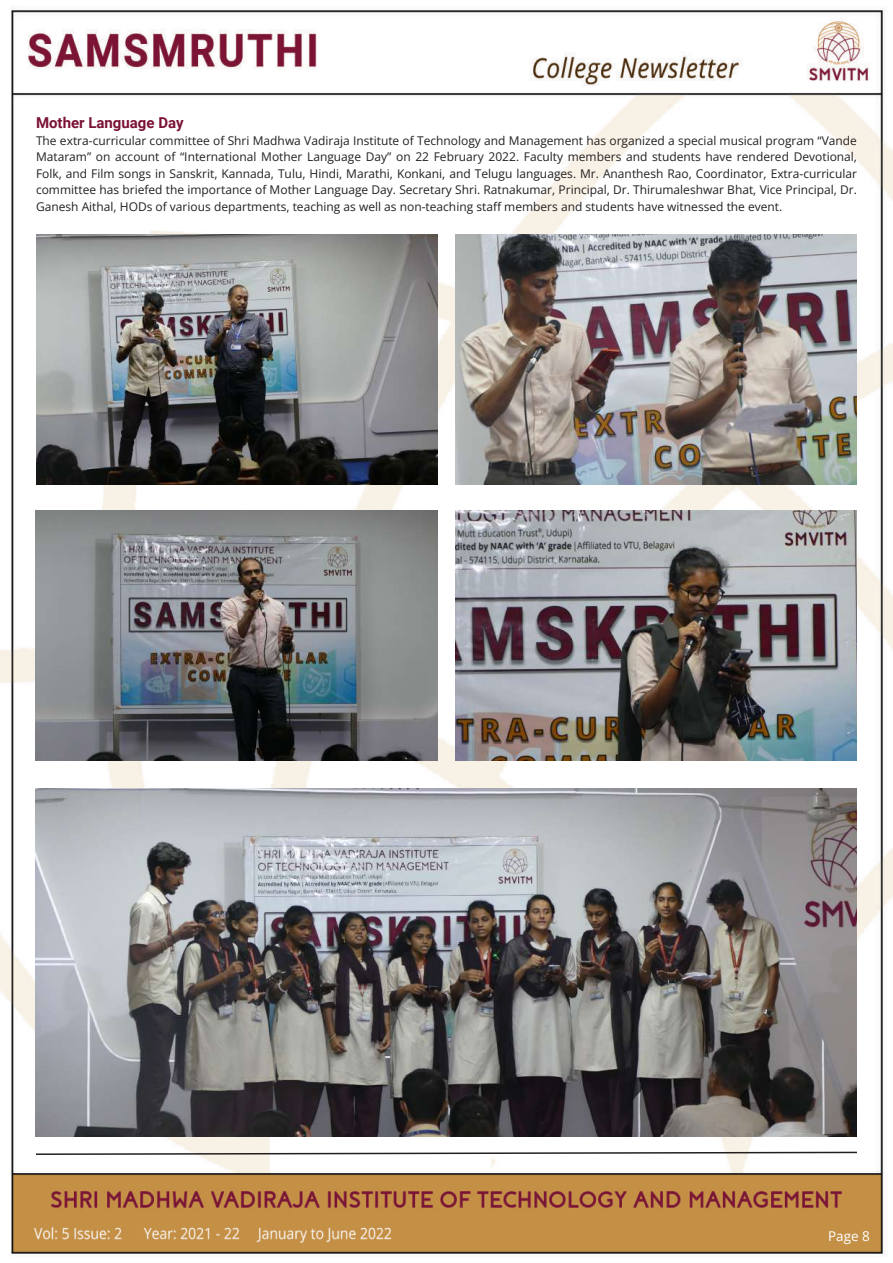
<style>
.page{position:relative;width:893px;height:1263px;background:#fff}
.page>*{position:absolute;margin:0;border:0;box-sizing:border-box;transform-origin:0 0}
.t1{font:700 15px "Roboto";color:#7b1236}
.t2{font:13.5px "Open Sans";color:#fff}
.t3{font:12px/16.5px "Open Sans";color:#231f20;text-align:justify}
</style>
<div class="page">
<img style="left:0;top:6px;width:893px;height:1250px">
<img style="left:36px;top:234px;width:401px;height:250px">
<img style="left:36px;top:510px;width:401px;height:250px">
<img style="left:455px;top:234px;width:402px;height:250px">
<img style="left:455px;top:510px;width:402px;height:250px">
<img style="left:36px;top:789px;width:821px;height:347px">
<svg style="left:34px;top:1151px;width:824px;height:5px"></svg>
<p class="t1" style="left:36px;top:112px;width:149px">Mother Language Day</p>
<p class="t3" style="left:36px;top:132px;width:823px">The extra-curricular committee of Shri Madhwa Vadiraja Institute of Technology and Management has organized a special musical program “Vande Mataram” on account of “International Mother Language Day” on 22 February 2022. Faculty members and students have rendered Devotional, Folk, and Film songs in Sanskrit, Kannada, Tulu, Hindi, Marathi, Konkani, and Telugu languages. Mr. Ananthesh Rao, Coordinator, Extra-curricular committee has briefed the importance of Mother Language Day. Secretary Shri. Ratnakumar, Principal, Dr. Thirumaleshwar Bhat, Vice Principal, Dr.<br>Ganesh Aithal, HODs of various departments, teaching as well as non-teaching staff members and students have witnessed the event.</p>
<p class="t2" style="left:828px;top:1227px;width:43px">Page 8</p>
</div>
